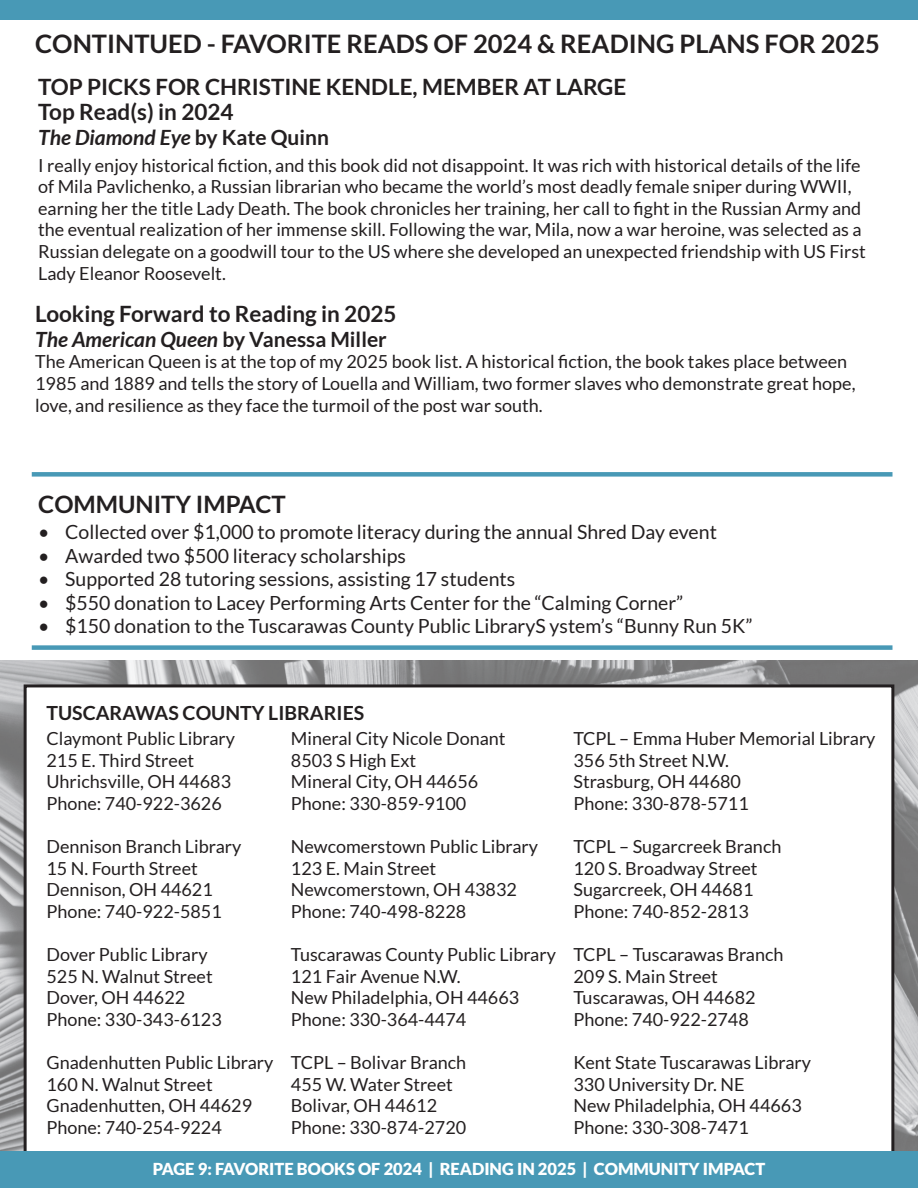
<style>
.page{position:relative;width:918px;height:1188px;background:#fff}
.page>*{position:absolute;margin:0;border:0;box-sizing:border-box;transform-origin:0 0}
.t1{font:700 25.5px "Lato";color:#231f20}
.t2{font:700 24px "Lato";color:#231f20}
.t3{font:700 22.5px "Lato";color:#231f20}
.t4{font:italic 700 21px "Lato";color:#231f20}
.t5{font:19.5px "Lato";color:#231f20}
.t6{font:700 19.5px "Lato";color:#231f20}
.t7{font:18px/21.6px "Lato";color:#231f20}
.t8{font:900 16.5px "Lato";color:#fff}
.s1{font-style:normal}
</style>
<div class="page">
<img style="left:0;top:660px;width:918px;height:491px">
<svg style="left:24px;top:684px;width:870px;height:467px"></svg>
<div style="left:0;top:0;width:918px;height:20px;background:#4899b6"></div>
<div style="left:0;top:1151px;width:918px;height:37px;background:#4899b6"></div>
<div style="left:32px;top:472px;width:861px;height:5px;background:#4899b6"></div>
<div style="left:32px;top:645px;width:861px;height:5px;background:#4899b6"></div>
<p class="t1" style="left:35px;top:29px;width:846px">CONTINTUED - FAVORITE READS OF 2024 &amp; READING PLANS FOR 2025</p>
<p class="t3" style="left:38px;top:74px;width:590px">TOP PICKS FOR CHRISTINE KENDLE, MEMBER AT LARGE</p>
<p class="t3" style="left:38px;top:99px;width:197px">Top Read(s) in 2024</p>
<p class="t4" style="left:38px;top:126px;width:292px">The Diamond Eye <span class="s1">by Kate Quinn</span></p>
<p class="t7" style="left:38px;top:154px;width:829px">I really enjoy historical fiction, and this book did not disappoint. It was rich with historical details of the life of Mila Pavlichenko, a Russian librarian who became the world’s most deadly female sniper during WWII, earning her the title Lady Death. The book chronicles her training, her call to fight in the Russian Army and the eventual realization of her immense skill. Following the war, Mila, now a war heroine, was selected as a Russian delegate on a goodwill tour to the US where she developed an unexpected friendship with US First Lady Eleanor Roosevelt.</p>
<p class="t3" style="left:35px;top:301px;width:363px">Looking Forward to Reading in 2025</p>
<p class="t4" style="left:35px;top:327px;width:353px">The American Queen <span class="s1">by Vanessa Miller</span></p>
<p class="t7" style="left:35px;top:351px;width:822px">The American Queen is at the top of my 2025 book list. A historical fiction, the book takes place between<br>1985 and 1889 and tells the story of Louella and William, two former slaves who demonstrate great hope, love, and resilience as they face the turmoil of the post war south.</p>
<p class="t2" style="left:38px;top:491px;width:249px">COMMUNITY IMPACT</p>
<p class="t5" style="left:38px;top:521px;width:680px">• Collected over $1,000 to promote literacy during the annual Shred Day event</p>
<p class="t5" style="left:38px;top:545px;width:369px">• Awarded two $500 literacy scholarships</p>
<p class="t5" style="left:38px;top:568px;width:479px">• Supported 28 tutoring sessions, assisting 17 students</p>
<p class="t5" style="left:38px;top:592px;width:647px">• $550 donation to Lacey Performing Arts Center for the “Calming Corner”</p>
<p class="t5" style="left:38px;top:615px;width:716px">• $150 donation to the Tuscarawas County Public LibraryS ystem’s “Bunny Run 5K”</p>
<p class="t6" style="left:46px;top:702px;width:319px">TUSCARAWAS COUNTY LIBRARIES</p>
<p class="t7" style="left:46px;top:728px;width:190px">Claymont Public Library</p>
<p class="t7" style="left:46px;top:749px;width:149px">215 E. Third Street</p>
<p class="t7" style="left:46px;top:771px;width:186px">Uhrichsville, OH 44683</p>
<p class="t7" style="left:46px;top:792px;width:177px">Phone: 740-922-3626</p>
<p class="t7" style="left:46px;top:836px;width:196px">Dennison Branch Library</p>
<p class="t7" style="left:46px;top:857px;width:153px">15 N. Fourth Street</p>
<p class="t7" style="left:46px;top:879px;width:168px">Dennison, OH 44621</p>
<p class="t7" style="left:46px;top:900px;width:177px">Phone: 740-922-5851</p>
<p class="t7" style="left:46px;top:944px;width:163px">Dover Public Library</p>
<p class="t7" style="left:46px;top:965px;width:168px">525 N. Walnut Street</p>
<p class="t7" style="left:46px;top:987px;width:140px">Dover, OH 44622</p>
<p class="t7" style="left:46px;top:1008px;width:177px">Phone: 330-343-6123</p>
<p class="t7" style="left:46px;top:1052px;width:228px">Gnadenhutten Public Library</p>
<p class="t7" style="left:46px;top:1073px;width:168px">160 N. Walnut Street</p>
<p class="t7" style="left:46px;top:1095px;width:207px">Gnadenhutten, OH 44629</p>
<p class="t7" style="left:46px;top:1116px;width:177px">Phone: 740-254-9224</p>
<p class="t7" style="left:573px;top:728px;width:304px">TCPL – Emma Huber Memorial Library</p>
<p class="t7" style="left:573px;top:749px;width:157px">356 5th Street N.W.</p>
<p class="t7" style="left:573px;top:771px;width:169px">Strasburg, OH 44680</p>
<p class="t7" style="left:573px;top:792px;width:177px">Phone: 330-878-5711</p>
<p class="t7" style="left:573px;top:836px;width:209px">TCPL – Sugarcreek Branch</p>
<p class="t7" style="left:573px;top:857px;width:186px">120 S. Broadway Street</p>
<p class="t7" style="left:573px;top:879px;width:182px">Sugarcreek, OH 44681</p>
<p class="t7" style="left:573px;top:900px;width:177px">Phone: 740-852-2813</p>
<p class="t7" style="left:573px;top:944px;width:212px">TCPL – Tuscarawas Branch</p>
<p class="t7" style="left:573px;top:965px;width:146px">209 S. Main Street</p>
<p class="t7" style="left:573px;top:987px;width:184px">Tuscarawas, OH 44682</p>
<p class="t7" style="left:573px;top:1008px;width:177px">Phone: 740-922-2748</p>
<p class="t7" style="left:573px;top:1052px;width:239px">Kent State Tuscarawas Library</p>
<p class="t7" style="left:573px;top:1073px;width:173px">330 University Dr. NE</p>
<p class="t7" style="left:573px;top:1095px;width:230px">New Philadelphia, OH 44663</p>
<p class="t7" style="left:573px;top:1116px;width:177px">Phone: 330-308-7471</p>
<p class="t8" style="left:153px;top:1159px;width:614px">PAGE 9: FAVORITE BOOKS OF 2024 | READING IN 2025 | COMMUNITY IMPACT</p>
<p class="t7" style="left:291px;top:728px;width:216px">Mineral City Nicole Donant</p>
<p class="t7" style="left:291px;top:749px;width:127px">8503 S High Ext</p>
<p class="t7" style="left:291px;top:771px;width:189px">Mineral City, OH 44656</p>
<p class="t7" style="left:291px;top:792px;width:177px">Phone: 330-859-9100</p>
<p class="t7" style="left:291px;top:836px;width:249px">Newcomerstown Public Library</p>
<p class="t7" style="left:291px;top:857px;width:147px">123 E. Main Street</p>
<p class="t7" style="left:291px;top:879px;width:227px">Newcomerstown, OH 43832</p>
<p class="t7" style="left:291px;top:900px;width:177px">Phone: 740-498-8228</p>
<p class="t7" style="left:291px;top:944px;width:266px">Tuscarawas County Public Library</p>
<p class="t7" style="left:291px;top:965px;width:171px">121 Fair Avenue N.W.</p>
<p class="t7" style="left:291px;top:987px;width:230px">New Philadelphia, OH 44663</p>
<p class="t7" style="left:291px;top:1008px;width:177px">Phone: 330-364-4474</p>
<p class="t7" style="left:291px;top:1052px;width:177px">TCPL – Bolivar Branch</p>
<p class="t7" style="left:291px;top:1073px;width:163px">455 W. Water Street</p>
<p class="t7" style="left:291px;top:1095px;width:148px">Bolivar, OH 44612</p>
<p class="t7" style="left:291px;top:1116px;width:177px">Phone: 330-874-2720</p>
</div>
